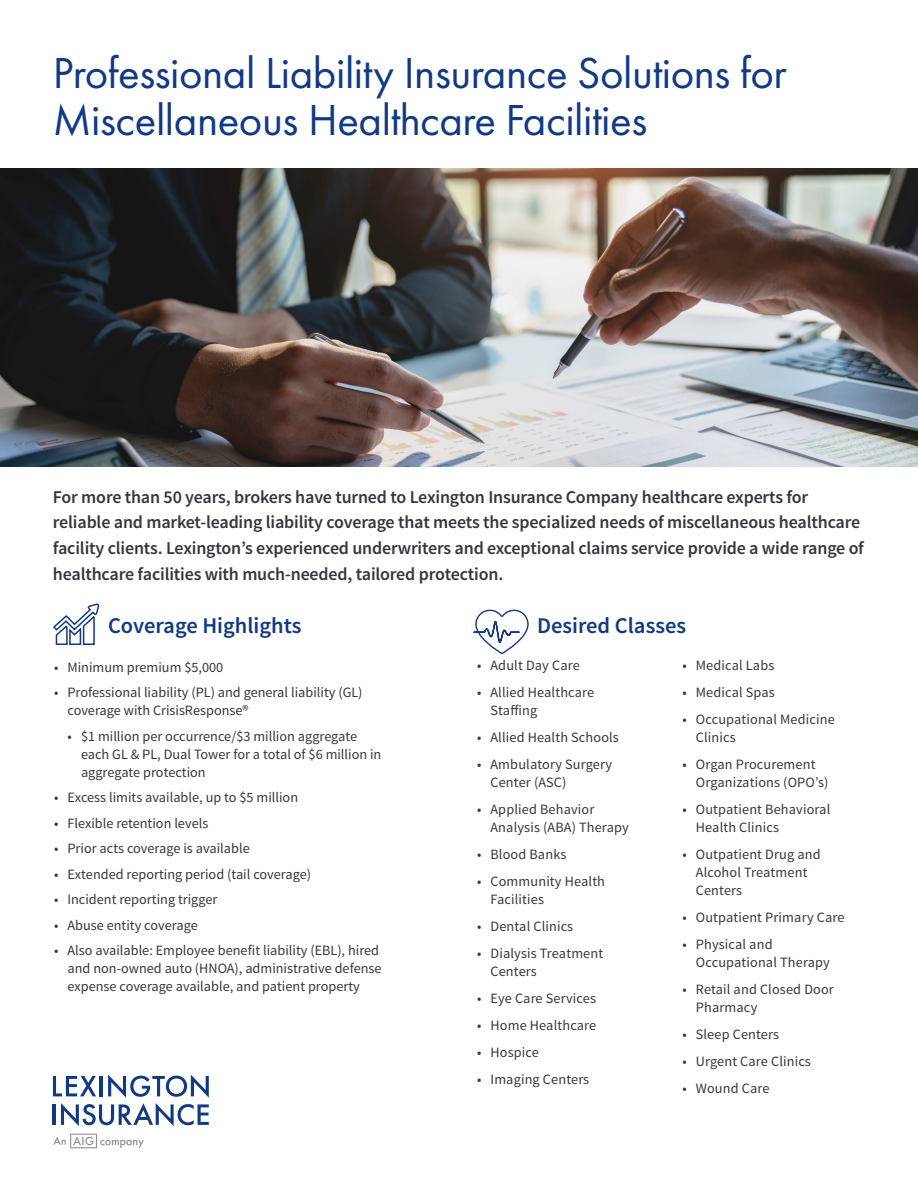
<style>
.page{position:relative;width:918px;height:1188px;background:#fff}
.page>*{position:absolute;margin:0;border:0;box-sizing:border-box;transform-origin:0 0}
.t1{font:45px/46.5px "Futura PT";letter-spacing:-.01em;color:#123985}
.t2{font:600 22.5px "Source Sans Pro";color:#123985}
.t3{font:600 18px/25.5px "Source Sans Pro";letter-spacing:-.01em;color:#343741}
.t4{font:14.25px/18px "Source Sans Pro";color:#343741}
</style>
<div class="page">
<svg style="left:53px;top:1075px;width:156px;height:51px"></svg>
<svg style="left:53px;top:1134px;width:91px;height:14px"></svg>
<img style="left:0;top:168px;width:918px;height:298px">
<svg style="left:53px;top:603px;width:47px;height:42px"></svg>
<svg style="left:473px;top:609px;width:56px;height:45px"></svg>
<h1 class="t1" style="left:53px;top:50px;width:735px">Professional Liability Insurance Solutions for<br>Miscellaneous Healthcare Facilities</h1>
<p class="t3" style="left:53px;top:485px;width:813px">For more than 50 years, brokers have turned to Lexington Insurance Company healthcare experts for reliable and market-leading liability coverage that meets the specialized needs of miscellaneous healthcare facility clients. Lexington’s experienced underwriters and exceptional claims service provide a wide range of healthcare facilities with much-needed, tailored protection.</p>
<h2 class="t2" style="left:108px;top:612px;width:195px">Coverage Highlights</h2>
<p class="t4" style="left:54px;top:658px;width:171px">• Minimum premium $5,000</p>
<p class="t4" style="left:68px;top:684px;width:297px;text-indent:-14px">• Professional liability (PL) and general liability (GL) coverage with CrisisResponse®</p>
<p class="t4" style="left:81px;top:727px;width:302px;text-indent:-14px">• $1 million per occurrence/$3 million aggregate each GL &amp; PL, Dual Tower for a total of $6 million in aggregate protection</p>
<p class="t4" style="left:54px;top:789px;width:246px">• Excess limits available, up to $5 million</p>
<p class="t4" style="left:54px;top:814px;width:156px">• Flexible retention levels</p>
<p class="t4" style="left:54px;top:840px;width:197px">• Prior acts coverage is available</p>
<p class="t4" style="left:54px;top:865px;width:259px">• Extended reporting period (tail coverage)</p>
<p class="t4" style="left:54px;top:891px;width:165px">• Incident reporting trigger</p>
<p class="t4" style="left:54px;top:916px;width:145px">• Abuse entity coverage</p>
<p class="t4" style="left:68px;top:942px;width:316px;text-indent:-14px">• Also available: Employee benefit liability (EBL), hired and non-owned auto (HNOA), administrative defense expense coverage available, and patient property</p>
<h2 class="t2" style="left:537px;top:612px;width:151px">Desired Classes</h2>
<p class="t4" style="left:477px;top:657px;width:104px">• Adult Day Care</p>
<p class="t4" style="left:491px;top:684px;width:105px;text-indent:-14px">• Allied Healthcare<br>Staffing</p>
<p class="t4" style="left:477px;top:729px;width:143px">• Allied Health Schools</p>
<p class="t4" style="left:491px;top:756px;width:123px;text-indent:-14px">• Ambulatory Surgery<br>Center (ASC)</p>
<p class="t4" style="left:491px;top:801px;width:140px;text-indent:-14px">• Applied Behavior<br>Analysis (ABA) Therapy</p>
<p class="t4" style="left:477px;top:846px;width:91px">• Blood Banks</p>
<p class="t4" style="left:491px;top:873px;width:116px;text-indent:-14px">• Community Health<br>Facilities</p>
<p class="t4" style="left:477px;top:918px;width:98px">• Dental Clinics</p>
<p class="t4" style="left:491px;top:945px;width:114px;text-indent:-14px">• Dialysis Treatment<br>Centers</p>
<p class="t4" style="left:477px;top:990px;width:121px">• Eye Care Services</p>
<p class="t4" style="left:477px;top:1017px;width:121px">• Home Healthcare</p>
<p class="t4" style="left:477px;top:1044px;width:63px">• Hospice</p>
<p class="t4" style="left:477px;top:1071px;width:114px">• Imaging Centers</p>
<p class="t4" style="left:682px;top:657px;width:94px">• Medical Labs</p>
<p class="t4" style="left:682px;top:684px;width:94px">• Medical Spas</p>
<p class="t4" style="left:696px;top:711px;width:140px;text-indent:-14px">• Occupational Medicine<br>Clinics</p>
<p class="t4" style="left:696px;top:756px;width:134px;text-indent:-14px">• Organ Procurement<br>Organizations (OPO’s)</p>
<p class="t4" style="left:696px;top:801px;width:136px;text-indent:-14px">• Outpatient Behavioral<br>Health Clinics</p>
<p class="t4" style="left:696px;top:846px;width:126px;text-indent:-14px">• Outpatient Drug and<br>Alcohol Treatment<br>Centers</p>
<p class="t4" style="left:682px;top:909px;width:164px">• Outpatient Primary Care</p>
<p class="t4" style="left:696px;top:936px;width:135px;text-indent:-14px">• Physical and<br>Occupational Therapy</p>
<p class="t4" style="left:696px;top:981px;width:140px;text-indent:-14px">• Retail and Closed Door<br>Pharmacy</p>
<p class="t4" style="left:682px;top:1026px;width:98px">• Sleep Centers</p>
<p class="t4" style="left:682px;top:1053px;width:130px">• Urgent Care Clinics</p>
<p class="t4" style="left:682px;top:1080px;width:89px">• Wound Care</p>
</div>
